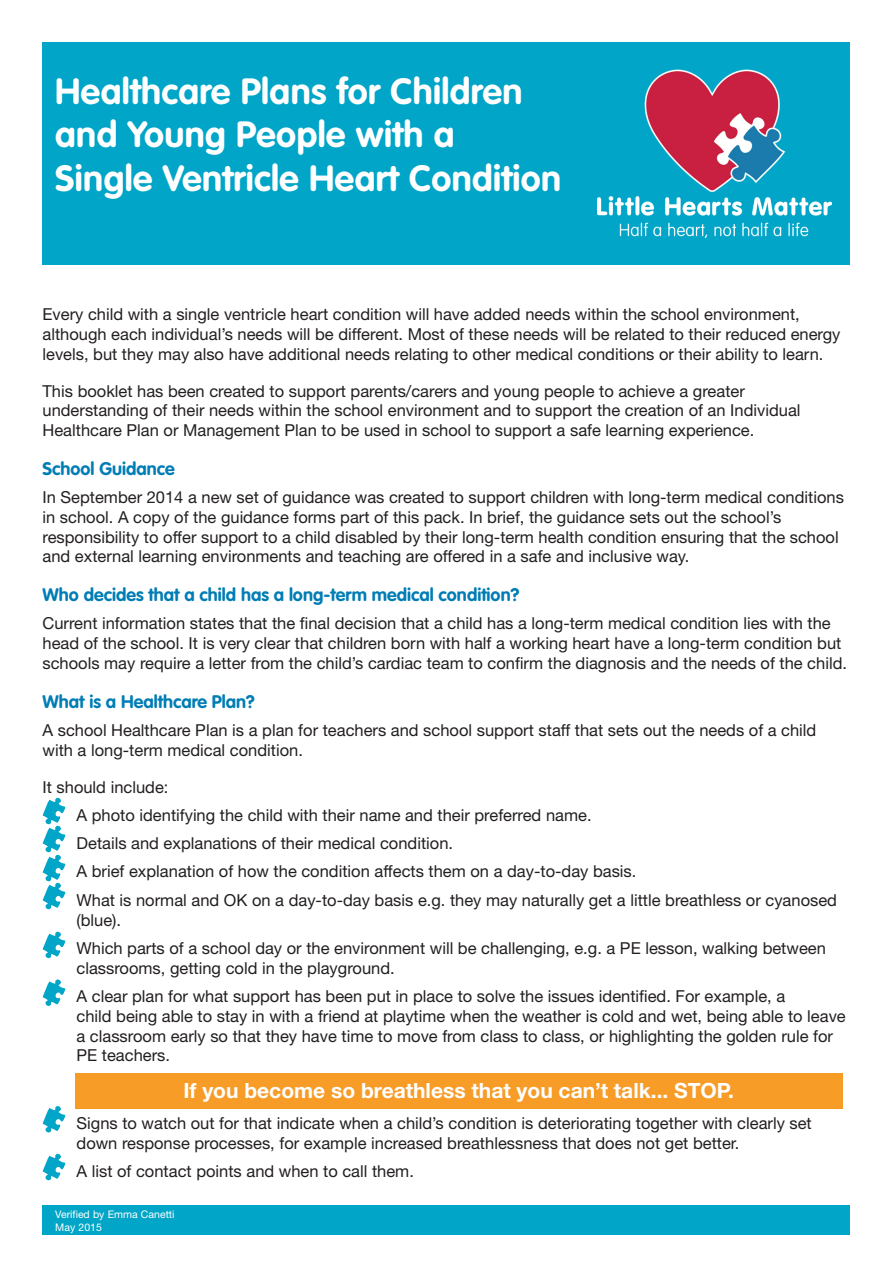
<style>
.page{position:relative;width:893px;height:1263px;background:#fff}
.page>*{position:absolute;margin:0;border:0;box-sizing:border-box;transform-origin:0 0}
.t1{font:700 36px/43.2px "VAG Rounded Std";letter-spacing:.01em;color:#fff}
.t2{font:700 21px "Helvetica Neue LT Std";color:#fff}
.t3{font:700 18px "VAG Rounded Std";color:#007db5}
.t4{font:16.5px/19.8px "Helvetica Neue LT Std";color:#231f20}
.t5{font:10.5px "Helvetica Neue LT Std";color:#fff}
</style>
<div class="page">
<div style="left:43px;top:43px;width:807px;height:222px;background:#00a5c8"></div>
<div style="left:43px;top:1205px;width:807px;height:30px;background:#00a5c8"></div>
<img style="left:597px;top:69px;width:234px;height:168px">
<div style="left:75px;top:1073px;width:768px;height:35px;background:#f89c28"></div>
<svg style="left:43px;top:932px;width:22px;height:26px"></svg>
<svg style="left:43px;top:1154px;width:22px;height:26px"></svg>
<svg style="left:43px;top:1106px;width:22px;height:27px"></svg>
<svg style="left:43px;top:979px;width:22px;height:27px"></svg>
<svg style="left:43px;top:798px;width:22px;height:112px"></svg>
<p class="t1" style="left:55px;top:71px;width:507px">Healthcare Plans for Children and Young People with a<br>Single Ventricle Heart Condition</p>
<p class="t4" style="left:43px;top:304px;width:799px">Every child with a single ventricle heart condition will have added needs within the school environment, although each individual’s needs will be different. Most of these needs will be related to their reduced energy levels, but they may also have additional needs relating to other medical conditions or their ability to learn.</p>
<p class="t4" style="left:43px;top:380px;width:759px">This booklet has been created to support parents/carers and young people to achieve a greater understanding of their needs within the school environment and to support the creation of an Individual<br>Healthcare Plan or Management Plan to be used in school to support a safe learning experience.</p>
<p class="t3" style="left:43px;top:458px;width:134px">School Guidance</p>
<p class="t4" style="left:43px;top:487px;width:803px">In September 2014 a new set of guidance was created to support children with long-term medical conditions in school. A copy of the guidance forms part of this pack. In brief, the guidance sets out the school’s responsibility to offer support to a child disabled by their long-term health condition ensuring that the school and external learning environments and teaching are offered in a safe and inclusive way.</p>
<p class="t3" style="left:43px;top:584px;width:478px">Who decides that a child has a long-term medical condition?</p>
<p class="t4" style="left:43px;top:613px;width:806px">Current information states that the final decision that a child has a long-term medical condition lies with the head of the school. It is very clear that children born with half a working heart have a long-term condition but schools may require a letter from the child’s cardiac team to confirm the diagnosis and the needs of the child.</p>
<p class="t3" style="left:43px;top:691px;width:214px">What is a Healthcare Plan?</p>
<p class="t4" style="left:43px;top:720px;width:775px">A school Healthcare Plan is a plan for teachers and school support staff that sets out the needs of a child with a long-term medical condition.</p>
<p class="t4" style="left:43px;top:776px;width:127px">It should include:</p>
<p class="t4" style="left:77px;top:805px;width:516px">A photo identifying the child with their name and their preferred name.</p>
<p class="t4" style="left:77px;top:833px;width:378px">Details and explanations of their medical condition.</p>
<p class="t4" style="left:77px;top:861px;width:561px">A brief explanation of how the condition affects them on a day-to-day basis.</p>
<p class="t4" style="left:77px;top:889px;width:762px">What is normal and OK on a day-to-day basis e.g. they may naturally get a little breathless or cyanosed (blue).</p>
<p class="t4" style="left:77px;top:938px;width:751px">Which parts of a school day or the environment will be challenging, e.g. a PE lesson, walking between classrooms, getting cold in the playground.</p>
<p class="t4" style="left:77px;top:986px;width:771px">A clear plan for what support has been put in place to solve the issues identified. For example, a<br>child being able to stay in with a friend at playtime when the weather is cold and wet, being able to leave a classroom early so that they have time to move from class to class, or highlighting the golden rule for PE teachers.</p>
<p class="t2" style="left:183px;top:1077px;width:552px">If you become so breathless that you can’t talk... STOP.</p>
<p class="t4" style="left:77px;top:1113px;width:737px">Signs to watch out for that indicate when a child’s condition is deteriorating together with clearly set down response processes, for example increased breathlessness that does not get better.</p>
<p class="t4" style="left:77px;top:1161px;width:339px">A list of contact points and when to call them.</p>
<p class="t5" style="left:55px;top:1208px;width:121px">Verified by Emma Canetti</p>
<p class="t5" style="left:55px;top:1220px;width:48px">May 2015</p>
</div>
